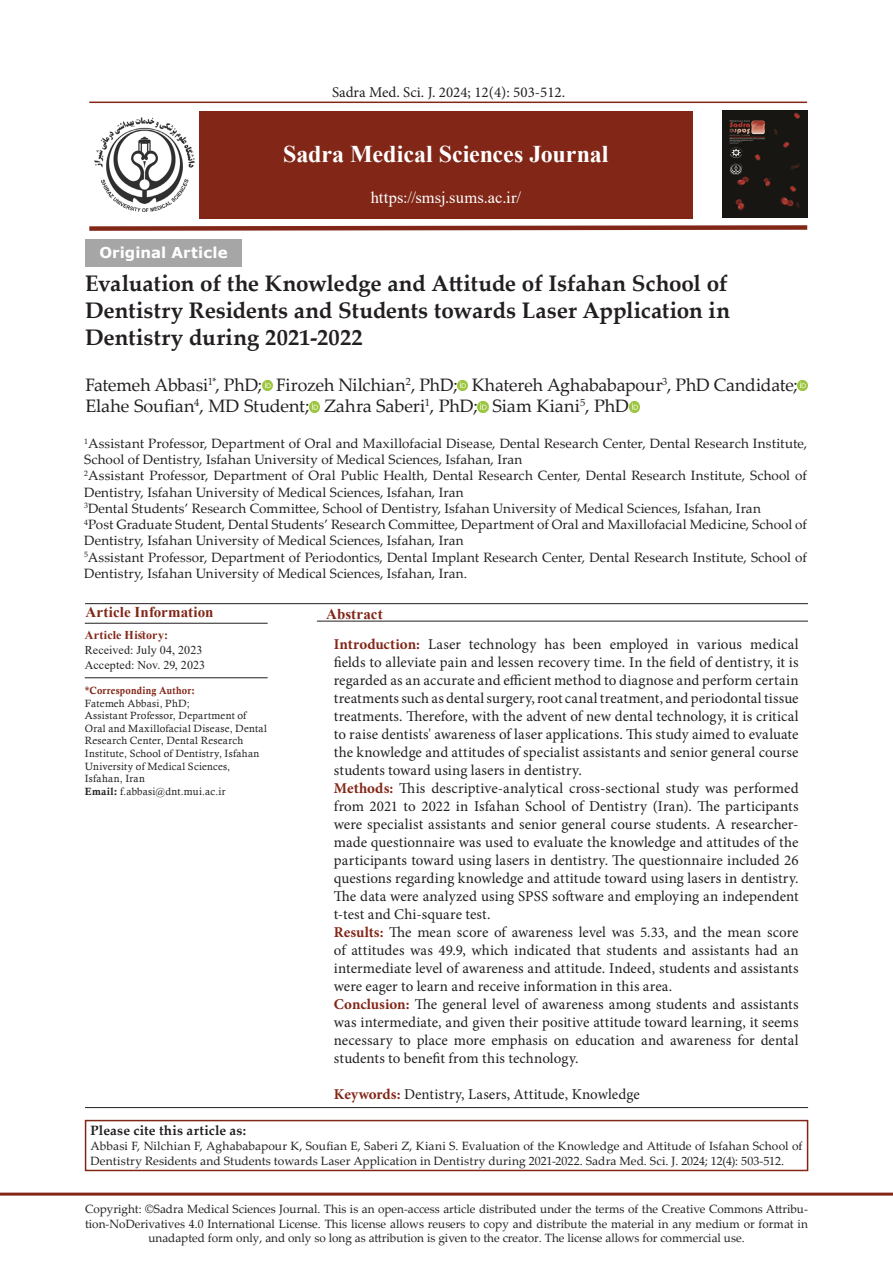
<style>
.page{position:relative;width:893px;height:1263px;background:#fff}
.page>*{position:absolute;margin:0;border:0;box-sizing:border-box;transform-origin:0 0}
.t1{font:700 24px "Times New Roman";letter-spacing:-.005em;color:#fff}
.t2{font:700 22.5px/27px "Palatino Linotype";color:#231f20;text-align:justify}
.t3{font:18px "Palatino Linotype";letter-spacing:-.005em;color:#231f20}
.t4{font:16.5px "Times New Roman";letter-spacing:.01em;color:#fff}
.t5{font:15px/18px "Minion Pro";letter-spacing:.005em;color:#231f20}
.t6{font:700 15px "Times New Roman";letter-spacing:.005em;color:#822718}
.t7{font:700 15px "Verdana";letter-spacing:.005em;color:#fff}
.t8{font:700 15px "Minion Pro";color:#822718}
.t9{font:13.5px/16.2px "Palatino Linotype";letter-spacing:.01em;color:#231f20}
.t10{font:700 13.5px "Palatino Linotype";letter-spacing:.02em;color:#231f20}
.t11{font:12px/15px "Palatino Linotype";color:#231f20}
.t12{font:12px/15px "Times New Roman";letter-spacing:.005em;color:#231f20}
.t13{font:700 12px "Times New Roman";letter-spacing:.025em;color:#822718}
.t14{font:10.5px/12.6px "Calisto";letter-spacing:.025em;color:#231f20}
.t15{font:10.5px "Calis MT Bol";letter-spacing:.02em;color:#822718;scale:.93 1}
.t16{font:10.5px "Palatino Linotype";color:#231f20}
.t17{font:7.8px "Palatino Linotype";color:#231f20}
.s1{font-size:18px}
.s2{font-family:"Calis MT Bol"}
.s3{font-weight:700;color:#822718}
</style>
<div class="page">
<hr style="left:0;top:1192px;width:893px;height:3px;background:#822718">
<svg style="left:262px;top:380px;width:10px;height:11px"></svg>
<svg style="left:457px;top:380px;width:11px;height:11px"></svg>
<svg style="left:797px;top:380px;width:11px;height:11px"></svg>
<svg style="left:309px;top:402px;width:11px;height:10px"></svg>
<svg style="left:478px;top:402px;width:10px;height:10px"></svg>
<svg style="left:629px;top:402px;width:11px;height:10px"></svg>
<hr style="left:85px;top:603px;width:723px;height:1px;background:#231f20">
<hr style="left:85px;top:623px;width:183px;height:1px;background:#231f20">
<div style="left:85px;top:239px;width:157px;height:28px;background:#a7a6a6"></div>
<hr style="left:85px;top:677px;width:183px;height:1px;background:#231f20">
<hr style="left:317px;top:621px;width:491px;height:1px;background:#231f20">
<hr style="left:85px;top:1107px;width:723px;height:1px;background:#231f20">
<div style="left:199px;top:112px;width:494px;height:107px;background:#822718"></div>
<svg style="left:89px;top:225px;width:719px;height:6px;background:#a15c51"></svg>
<hr style="left:89px;top:102px;width:718px;height:1px;background:#822718">
<img style="left:95px;top:117px;width:99px;height:94px">
<img style="left:723px;top:110px;width:84px;height:108px">
<div style="left:85px;top:1120px;width:723px;height:51px;border:2px solid #822718"></div>
<p class="t5" style="left:332px;top:83px;width:235px">Sadra Med. Sci .J. 2024; 12 : (4) 503-512.</p>
<p class="t7" style="left:99px;top:242px;width:130px">Original Article</p>
<h1 class="t1" style="left:283px;top:136px;width:327px">Sadra Medical Sciences Journal</h1>
<p class="t4" style="left:371px;top:186px;width:152px">https://smsj.sums.ac i r. /</p>
<h2 class="t2" style="left:85px;top:269px;width:646px">Evaluation of the Knowledge and Attitude of Isfahan School of Dentistry Residents and Students towards Laser Application in Dentistry during 2021-2022</h2>
<p class="t16" style="left:406px;top:374px;width:7px">2</p>
<p class="t16" style="left:208px;top:374px;width:14px"><span class="s1">,</span>*1</p>
<p class="t3" style="left:85px;top:372px;width:124px">Fatemeh Abbasi</p>
<p class="t16" style="left:662px;top:374px;width:7px">3</p>
<p class="t3" style="left:472px;top:372px;width:327px">Khatereh Aghababapour , PhD Candidate;</p>
<p class="t3" style="left:224px;top:372px;width:40px">PhD;</p>
<p class="t3" style="left:276px;top:372px;width:183px">Firozeh Nilchian , PhD;</p>
<p class="t3" style="left:85px;top:393px;width:225px">Elahe Soufian , MD Student;</p>
<p class="t16" style="left:425px;top:395px;width:7px">1</p>
<p class="t16" style="left:194px;top:395px;width:7px">4</p>
<p class="t3" style="left:324px;top:393px;width:155px">Zahra Saberi , PhD;</p>
<p class="t16" style="left:580px;top:395px;width:7px">5</p>
<p class="t3" style="left:493px;top:393px;width:138px">Siam Kiani , PhD</p>
<p class="t17" style="left:84px;top:435px;width:5px">1</p>
<p class="t9" style="left:84px;top:435px;width:724px">Assistant Professor, Department of Oral and Maxillofacial Disease, Dental Research Center, Dental Research Institute,<br>School of Dentistry, Isfahan University of Medical Sciences, Isfahan, Iran</p>
<p class="t17" style="left:84px;top:468px;width:5px">2</p>
<p class="t9" style="left:84px;top:467px;width:724px;text-indent:4px">Assistant Professor, Department of Oral Public Health, Dental Research Center, Dental Research Institute, School of<br>Dentistry, Isfahan University of Medical Sciences, Isfahan, Iran</p>
<p class="t17" style="left:84px;top:500px;width:5px">3</p>
<p class="t9" style="left:88px;top:500px;width:674px">Dental Students’ Research Committee, School of Dentistry, Isfahan University of Medical Sciences, Isfahan, Iran</p>
<p class="t17" style="left:84px;top:516px;width:5px">4</p>
<p class="t9" style="left:84px;top:516px;width:724px;text-indent:4px">Post Graduate Student, Dental Students’ Research Committee, Department of Oral and Maxillofacial Medicine, School of<br>Dentistry, Isfahan University of Medical Sciences, Isfahan, Iran</p>
<p class="t17" style="left:84px;top:549px;width:5px">5</p>
<p class="t9" style="left:84px;top:548px;width:724px">Assistant Professor, Department of Periodontics, Dental Implant Research Center, Dental Research Institute, School of<br>Dentistry, Isfahan University of Medical Sciences, Isfahan, Iran.</p>
<p class="t6" style="left:85px;top:601px;width:130px">Article Information</p>
<p class="t6" style="left:326px;top:603px;width:58px">Abstract</p>
<p class="t13" style="left:85px;top:626px;width:85px">Article History:</p>
<p class="t12" style="left:85px;top:642px;width:122px">Received: July 04, 2023<br>Accepted: Nov. 29, 2023</p>
<p class="t15" style="left:85px;top:684px;width:120px">*Corresponding Author:</p>
<p class="t14" style="left:85px;top:697px;width:184px">Fatemeh Abbasi, PhD;<br>Assistant Professor, Department of<br>Oral and Maxillofacial Disease, Dental<br>Research Center, Dental Research<br>Institute, School of Dentistry, Isfahan<br>University of Medical Sciences,<br>Isfahan, Iran<br><span class="s2">Email</span> .f<span class="s2">:</span> abbasi@dnt.mui.ac.ir</p>
<p class="t5" style="left:469px;top:635px;width:69px">technology</p>
<p class="t5" style="left:544px;top:635px;width:22px">has</p>
<p class="t5" style="left:573px;top:635px;width:30px">been</p>
<p class="t5" style="left:610px;top:635px;width:60px">employed</p>
<p class="t5" style="left:750px;top:635px;width:50px">medical</p>
<p class="t8" style="left:334px;top:634px;width:88px">Introduction:</p>
<p class="t5" style="left:334px;top:653px;width:466px">fields to alleviate pain and lessen recovery time. In the field of dentistry isit, regarded as an accurate and efficient method to diagnose and perform certain treatmentssuchasdentalsurgery,rootcanaltreatment,andperiodontaltissue treatments. Therefore, with the advent of new dental technology isit, critical to raise dentists' awareness of laser applications. This study aimed to evaluate the knowledge and attitudes of specialist assistants and senior general course students toward using lasers in dentistry.<br><span class="s3">Methods:</span> This descriptive-analytical cross-sectional study was performed from 2021 to 2022 in Isfahan School of Dentistry (Iran .) The participants</p>
<p class="t5" style="left:334px;top:833px;width:466px">made questionnaire was used to evaluate the knowledge and attitudes of the</p>
<p class="t5" style="left:428px;top:635px;width:34px">Laser</p>
<p class="t5" style="left:676px;top:635px;width:14px">in</p>
<p class="t5" style="left:697px;top:635px;width:47px">various</p>
<p class="t5" style="left:334px;top:815px;width:466px">were specialist assistants and senior general course students A. researcher-</p>
<p class="t5" style="left:334px;top:851px;width:466px">participants toward using lasers in dentistry. The questionnaire included 26 questions regarding knowledge and attitude toward using lasers in dentistry.<br>The data were analyzed using SPSS software and employing an independent -t test and Chi-square test.<br><span class="s3">Results:</span> The mean score of awareness level was 5.33, and the mean score of attitudes was 49.9, which indicated that students and assistants had an intermediate level of awareness and attitude. Indeed, students and assistants were eager to learn and receive information in this area.<br><span class="s3">Conclusion:</span> The general level of awareness among students and assistants was intermediate, and given their positive attitude toward learning it, seems necessary to place more emphasis on education and awareness for dental students to benefit from this technology.</p>
<p class="t5" style="left:334px;top:1085px;width:307px"><span class="s3">Keywords:</span> Dentistry, Lasers, Attitude, Knowledge</p>
<p class="t10" style="left:91px;top:1121px;width:157px">Please cite this article as:</p>
<p class="t11" style="left:91px;top:1138px;width:713px">Abbasi ,F Nilchian ,F Aghababapour K, Soufian E, Saberi Z, Kiani .S Evaluation of the Knowledge and Attitude of Isfahan School of<br>Dentistry Residents and Students towards Laser Application in Dentistry during 2021-2022. Sadra Med. Sci .J. 2024; 12 : (4) 503-512.</p>
<p class="t11" style="left:85px;top:1201px;width:724px">Copyright ©: Sadra Medical Sciences Journal. This is an open-access article distributed under the terms of the Creative Commons Attribu-</p>
<p class="t11" style="left:148px;top:1230px;width:598px">unadapted form only, and only so long as attribution is given to the creator. The license allows for commercial use.</p>
<p class="t11" style="left:85px;top:1216px;width:724px">tion-NoDerivatives 4.0 International License. This license allows reusers to copy and distribute the material in any medium or format in</p>
</div>
